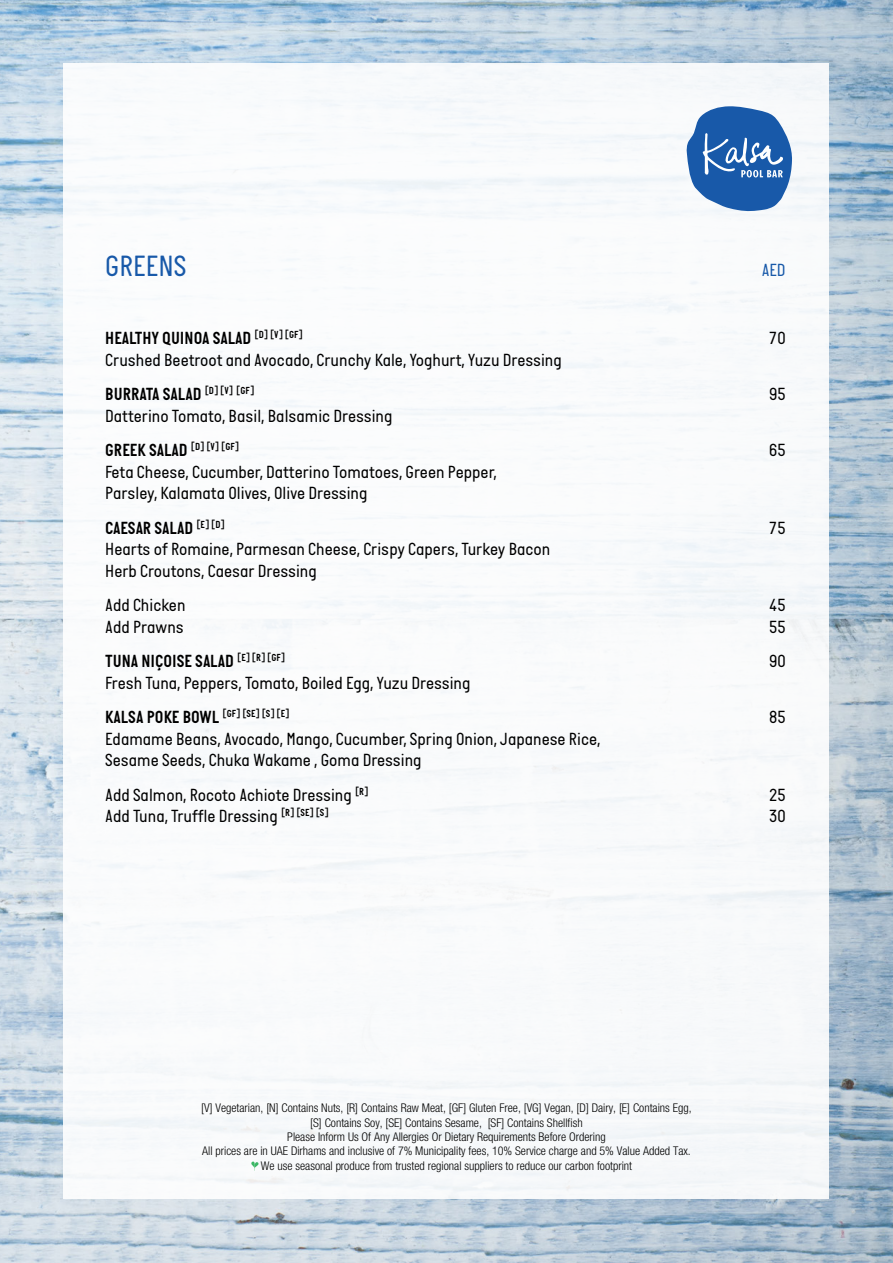
<style>
.page{position:relative;width:893px;height:1263px;background:#fff}
.page>*{position:absolute;margin:0;border:0;box-sizing:border-box;transform-origin:0 0}
.t1{font:30px "Italian Plate";color:#1859a9}
.t2{font:18px/21.6px "Italian Plate";color:#000}
.t3{font:600 18px "Italian Plate";color:#000}
.t4{font:18px "Italian Plate";color:#1859a9}
.t5{font:300 condensed 12px/14.4px "Helvetica Neue LT Pro";color:#000;text-align:center}
.t6{font:600 10.5px "Italian Plate";color:#000}
.s1{font-weight:600}
.s2{font-size:18px}
</style>
<div class="page">
<img style="left:0;top:0;width:893px;height:1263px">
<div style="left:64px;top:64px;width:765px;height:1135px;background:#fff"></div>
<svg style="left:251px;top:1161px;width:8px;height:10px"></svg>
<svg style="left:686px;top:106px;width:106px;height:106px"></svg>
<h1 class="t1" style="left:105px;top:248px;width:83px">GREENS</h1>
<p class="t4" style="left:762px;top:259px;width:25px">AED</p>
<p class="t3" style="left:105px;top:328px;width:199px">HEALTHY QUINOA SALAD <sup>[D]</sup> <sup>[V]</sup> <sup>[GF]</sup></p>
<p class="t2" style="left:769px;top:327px;width:18px">70</p>
<p class="t2" style="left:105px;top:342px;width:458px;line-height:34.3px">Crushed Beetroot and Avocado, Crunchy Kale, Yoghurt, Yuzu Dressing<br><span class="s1">BURRATA SALAD</span> <sup>[D]</sup> <sup>[V]</sup> <sup>[GF]</sup></p>
<p class="t2" style="left:769px;top:383px;width:18px">95</p>
<p class="t2" style="left:105px;top:398px;width:289px;line-height:34.3px">Datterino Tomato, Basil, Balsamic Dressing<br><span class="s1">GREEK SALAD</span> <sup>[D]</sup> <sup>[V]</sup> <sup>[GF]</sup></p>
<p class="t2" style="left:769px;top:439px;width:18px">65</p>
<p class="t2" style="left:105px;top:461px;width:393px">Feta Cheese, Cucumber, Datterino Tomatoes, Green Pepper,<br>Parsley, Kalamata Olives, Olive Dressing</p>
<p class="t3" style="left:105px;top:518px;width:121px">CAESAR SALAD <sup>[E]</sup> <sup>[D]</sup></p>
<p class="t2" style="left:769px;top:517px;width:18px">75</p>
<p class="t2" style="left:105px;top:538px;width:447px">Hearts of Romaine, Parmesan Cheese, Crispy Capers, Turkey Bacon<br>Herb Croutons, Caesar Dressing</p>
<p class="t2" style="left:105px;top:594px;width:82px">Add Chicken</p>
<p class="t2" style="left:769px;top:594px;width:18px">45</p>
<p class="t2" style="left:105px;top:616px;width:80px">Add Prawns</p>
<p class="t2" style="left:769px;top:616px;width:18px">55</p>
<p class="t3" style="left:105px;top:651px;width:181px">TUNA NIÇOISE SALAD <sup>[E]</sup> <sup>[R]</sup> <sup>[GF]</sup></p>
<p class="t2" style="left:769px;top:650px;width:18px">90</p>
<p class="t2" style="left:105px;top:672px;width:367px">Fresh Tuna, Peppers, Tomato, Boiled Egg, Yuzu Dressing</p>
<p class="t6" style="left:105px;top:708px;width:186px"><span class="s2">KALSA POKE BOWL</span> [GF] [SE] [S] [E]</p>
<p class="t2" style="left:769px;top:706px;width:18px">85</p>
<p class="t2" style="left:105px;top:728px;width:497px">Edamame Beans, Avocado, Mango, Cucumber, Spring Onion, Japanese Rice,<br>Sesame Seeds, Chuka Wakame , Goma Dressing</p>
<p class="t2" style="left:105px;top:784px;width:265px">Add Salmon, Rocoto Achiote Dressing <sup>[R]</sup></p>
<p class="t2" style="left:769px;top:784px;width:18px">25</p>
<p class="t2" style="left:105px;top:805px;width:225px">Add Tuna, Truffle Dressing <sup>[R]</sup> <sup>[SE]</sup> <sup>[S]</sup></p>
<p class="t2" style="left:769px;top:805px;width:18px">30</p>
<p class="t5" style="left:201px;top:1100px;width:492px">[V] Vegetarian, [N] Contains Nuts, [R] Contains Raw Meat, [GF] Gluten Free, [VG] Vegan, [D] Dairy, [E] Contains Egg, [S] Contains Soy, [SE] Contains Sesame, [SF] Contains Shellfish<br>Please Inform Us Of Any Allergies Or Dietary Requirements Before Ordering<br>All prices are in UAE Dirhams and inclusive of 7% Municipality fees, 10% Service charge and 5% Value Added Tax.<br>We use seasonal produce from trusted regional suppliers to reduce our carbon footprint</p>
</div>
